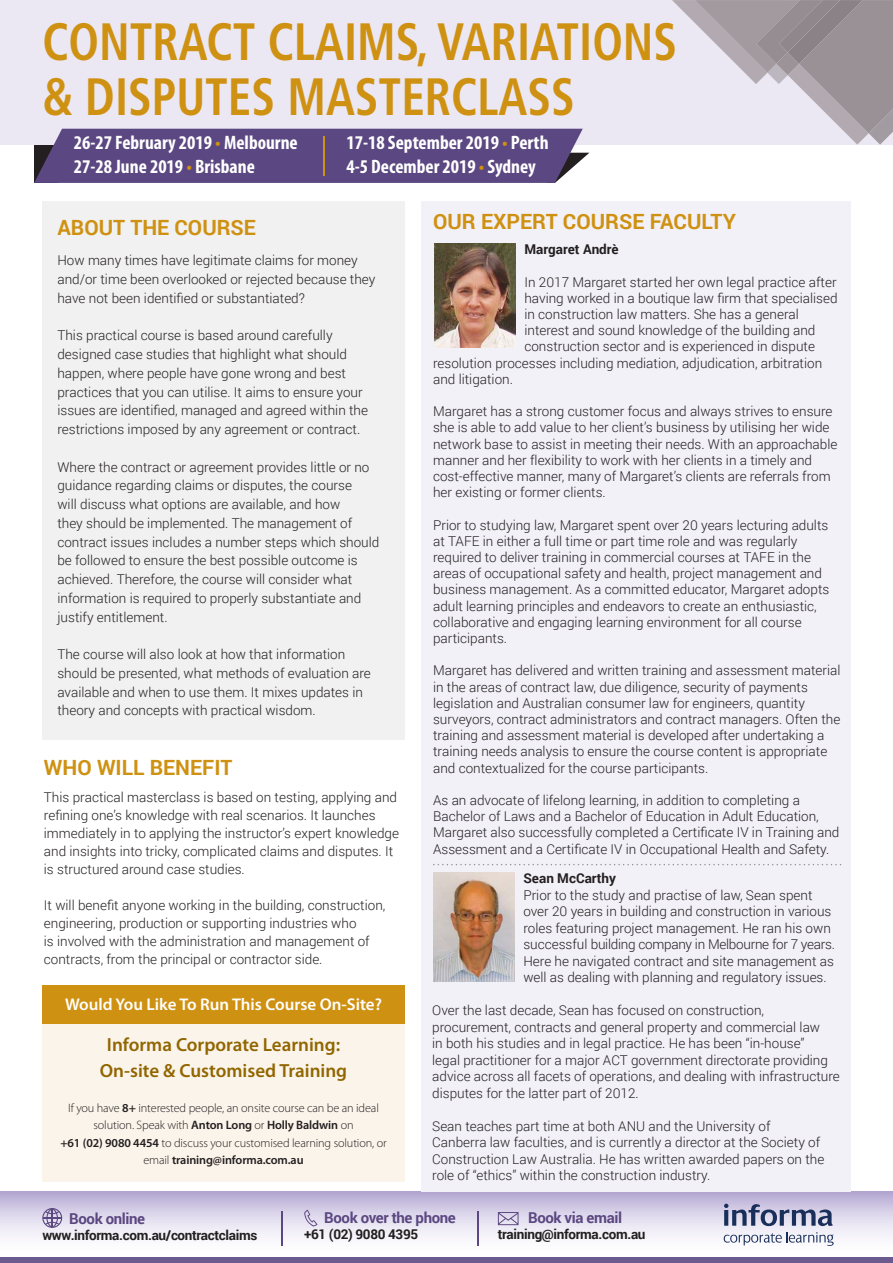
<style>
.page{position:relative;width:893px;height:1263px;background:#fff}
.page>*{position:absolute;margin:0;border:0;box-sizing:border-box;transform-origin:0 0}
.t1{font:700 condensed 52.5px/55.5px "Frutiger";color:#cf9112;scale:.9 1}
.t2{font:700 21px "Roboto";color:#cf9112}
.t3{font:700 condensed 19.5px/23.4px "Myriad Pro";color:#fff}
.t4{font:600 19.05px/25.8px "Myriad Pro";color:#916600;text-align:center}
.t5{font:600 16.95px "Myriad Pro";color:#fff}
.t6{font:700 15px "Roboto";letter-spacing:-.025em;color:#5b4781}
.t7{font:300 13.5px/16.2px "Roboto";color:#231f20}
.t8{font:700 13.5px "Roboto";letter-spacing:-.025em;color:#231f20}
.t9{font:700 13.5px "Roboto";color:#231f20}
.t10{font:300 12.15px/17.7px "Myriad Pro";letter-spacing:-.01em;color:#231f20;text-align:center}
.s1{color:#cf9112}
.s2{font-weight:600}
</style>
<div class="page">
<div style="left:0;top:1192px;width:892px;height:65px;background:linear-gradient(to bottom,#beb3d9,#fff)"></div>
<div style="left:0;top:1257px;width:892px;height:6px;background:#6c5b8f"></div>
<svg style="left:724px;top:1204px;width:108px;height:22px;background:#8e93b1"></svg>
<svg style="left:723px;top:1232px;width:110px;height:14px"></svg>
<hr style="left:281px;top:1212px;width:2px;height:34px;background:#5b4781">
<hr style="left:477px;top:1212px;width:1px;height:34px;background:#5b4781">
<svg style="left:42px;top:1208px;width:20px;height:20px"></svg>
<svg style="left:498px;top:1212px;width:20px;height:13px"></svg>
<svg style="left:304px;top:1210px;width:13px;height:17px"></svg>
<div style="left:42px;top:201px;width:363px;height:539px;background:#f1f1f2"></div>
<div style="left:42px;top:985px;width:363px;height:197px;background:#fbf4eb"></div>
<div style="left:42px;top:985px;width:363px;height:39px;background:#cf9112"></div>
<div style="left:0;top:0;width:892px;height:145px;background:#ebe8f4"></div>
<svg style="left:34px;top:129px;width:555px;height:54px;background:#604d84"></svg>
<svg style="left:672px;top:0;width:220px;height:145px"></svg>
<hr style="left:323px;top:137px;width:2px;height:39px;background:#cf9112">
<div style="left:421px;top:201px;width:429px;height:991px;background:#f3f1f8"></div>
<svg style="left:433px;top:864px;width:408px;height:1px"></svg>
<img style="left:434px;top:243px;width:82px;height:104px">
<img style="left:433px;top:872px;width:82px;height:110px">
<h1 class="t1" style="left:42px;top:18px;width:707px">CONTRACT CLAIMS, VARIATIONS &amp; DISPUTES MASTERCLASS</h1>
<h3 class="t3" style="left:74px;top:133px;width:225px">26-27 February 2019 <span class="s1">•</span> Melbourne<br>27-28 June 2019 <span class="s1">•</span> Brisbane</h3>
<h3 class="t3" style="left:346px;top:133px;width:203px">17-18 September 2019 <span class="s1">•</span> Perth<br>4-5 December 2019 <span class="s1">•</span> Sydney</h3>
<h2 class="t2" style="left:57px;top:213px;width:200px">ABOUT THE COURSE</h2>
<p class="t7" style="left:57px;top:251px;width:319px;line-height:18.8px">How many times have legitimate claims for money and/or time been overlooked or rejected because they have not been identified or substantiated?</p>
<p class="t7" style="left:57px;top:326px;width:312px;line-height:18.8px">This practical course is based around carefully designed case studies that highlight what should happen, where people have gone wrong and best practices that you can utilise. It aims to ensure your issues are identified, managed and agreed within the restrictions imposed by any agreement or contract.</p>
<p class="t7" style="left:57px;top:457px;width:323px;line-height:18.8px">Where the contract or agreement provides little or no guidance regarding claims or disputes, the course<br>will discuss what options are available, and how<br>they should be implemented. The management of contract issues includes a number steps which should be followed to ensure the best possible outcome is achieved. Therefore, the course will consider what information is required to properly substantiate and justify entitlement.</p>
<p class="t7" style="left:57px;top:645px;width:315px;line-height:18.8px">The course will also look at how that information should be presented, what methods of evaluation are available and when to use them. It mixes updates in theory and concepts with practical wisdom.</p>
<h2 class="t2" style="left:44px;top:753px;width:190px">WHO WILL BENEFIT</h2>
<p class="t7" style="left:44px;top:788px;width:356px;line-height:18px">This practical masterclass is based on testing, applying and refining one’s knowledge with real scenarios. It launches immediately in to applying the instructor’s expert knowledge and insights into tricky, complicated claims and disputes. It is structured around case studies.</p>
<p class="t7" style="left:44px;top:896px;width:343px;line-height:18px">It will benefit anyone working in the building, construction, engineering, production or supporting industries who<br>is involved with the administration and management of contracts, from the principal or contractor side.</p>
<p class="t5" style="left:65px;top:998px;width:318px">Would You Like To Run This Course On-Site?</p>
<h3 class="t4" style="left:100px;top:1034px;width:249px">Informa Corporate Learning:<br>On-site &amp; Customised Training</h3>
<p class="t10" style="left:60px;top:1100px;width:328px">If you have <span class="s2">8+</span> interested people, an onsite course can be an ideal solution. Speak with <span class="s2">Anton Long</span> or <span class="s2">Holly Baldwin</span> on<br><span class="s2">+61 (02) 9080 4454</span> to discuss your customised learning solution, or email <span class="s2">training@informa.com.au</span></p>
<h2 class="t2" style="left:433px;top:207px;width:304px">OUR EXPERT COURSE FACULTY</h2>
<p class="t9" style="left:524px;top:240px;width:96px">Margaret Andrè</p>
<p class="t7" style="left:524px;top:273px;width:313px">In 2017 Margaret started her own legal practice after</p>
<p class="t7" style="left:524px;top:290px;width:315px">having worked in a boutique law firm that specialised</p>
<p class="t7" style="left:524px;top:306px;width:276px">in construction law matters. She has a general</p>
<p class="t7" style="left:524px;top:322px;width:292px">interest and sound knowledge of the building and</p>
<p class="t7" style="left:524px;top:338px;width:292px">construction sector and is experienced in dispute</p>
<p class="t7" style="left:433px;top:354px;width:390px">resolution processes including mediation, adjudication, arbitration</p>
<p class="t7" style="left:433px;top:371px;width:81px">and litigation.</p>
<p class="t7" style="left:433px;top:403px;width:406px">Margaret has a strong customer focus and always strives to ensure she is able to add value to her client’s business by utilising her wide network base to assist in meeting their needs. With an approachable manner and her flexibility to work with her clients in a timely and cost-effective manner, many of Margaret’s clients are referrals from her existing or former clients.</p>
<p class="t7" style="left:433px;top:516px;width:398px">Prior to studying law, Margaret spent over 20 years lecturing adults at TAFE in either a full time or part time role and was regularly required to deliver training in commercial courses at TAFE in the areas of occupational safety and health, project management and business management. As a committed educator, Margaret adopts adult learning principles and endeavors to create an enthusiastic, collaborative and engaging learning environment for all course participants.</p>
<p class="t7" style="left:433px;top:662px;width:409px">Margaret has delivered and written training and assessment material in the areas of contract law, due diligence, security of payments legislation and Australian consumer law for engineers, quantity surveyors, contract administrators and contract managers. Often the training and assessment material is developed after undertaking a training needs analysis to ensure the course content is appropriate and contextualized for the course participants.</p>
<p class="t7" style="left:433px;top:792px;width:408px">As an advocate of lifelong learning, in addition to completing a Bachelor of Laws and a Bachelor of Education in Adult Education, Margaret also successfully completed a Certificate IV in Training and Assessment and a Certificate IV in Occupational Health and Safety.</p>
<p class="t9" style="left:523px;top:869px;width:94px">Sean McCarthy</p>
<p class="t7" style="left:523px;top:886px;width:313px">Prior to the study and practise of law, Sean spent over 20 years in building and construction in various roles featuring project management. He ran his own successful building company in Melbourne for 7 years.<br>Here he navigated contract and site management as well as dealing with planning and regulatory issues.</p>
<p class="t7" style="left:432px;top:1002px;width:409px">Over the last decade, Sean has focused on construction, procurement, contracts and general property and commercial law<br>in both his studies and in legal practice. He has been “in-house”<br>legal practitioner for a major ACT government directorate providing advice across all facets of operations, and dealing with infrastructure disputes for the latter part of 2012.</p>
<p class="t7" style="left:432px;top:1117px;width:393px">Sean teaches part time at both ANU and the University of Canberra law faculties, and is currently a director at the Society of Construction Law Australia. He has written awarded papers on the role of “ethics” within the construction industry.</p>
<p class="t6" style="left:69px;top:1208px;width:77px">Book online</p>
<p class="t8" style="left:42px;top:1226px;width:216px">www.informa.com.au/contractclaims</p>
<p class="t6" style="left:324px;top:1207px;width:133px">Book over the phone</p>
<p class="t8" style="left:304px;top:1225px;width:116px">+61 (02) 9080 4395</p>
<p class="t6" style="left:528px;top:1207px;width:95px">Book via email</p>
<p class="t8" style="left:498px;top:1225px;width:149px">training@informa.com.au</p>
</div>
